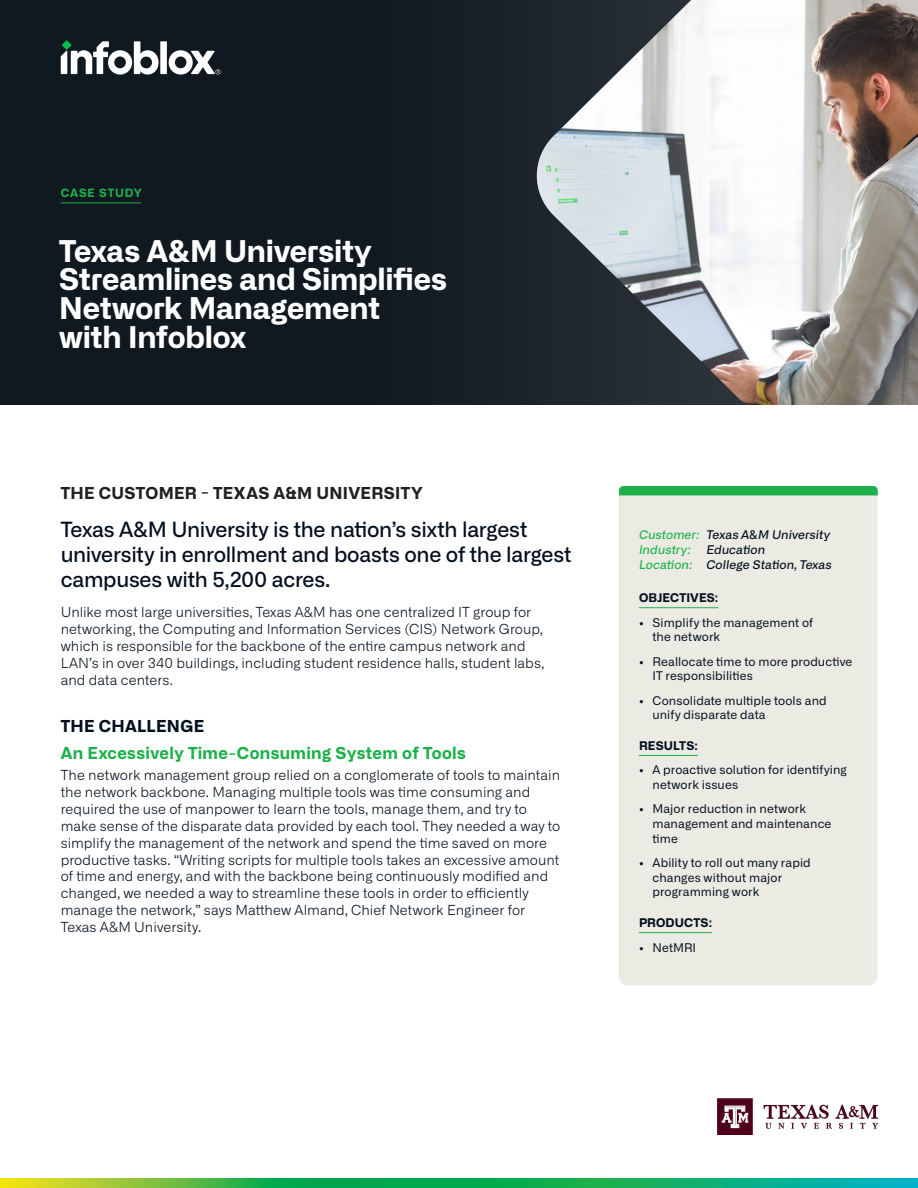
<style>
.page{position:relative;width:918px;height:1188px;background:#fff}
.page>*{position:absolute;margin:0;border:0;box-sizing:border-box;transform-origin:0 0}
.Title{font:700 30px/28.8px "Alliance No.2";letter-spacing:-.005em;color:#fff}
.Intro_sub_title{font:500 21px/24.8px "Alliance No.1";letter-spacing:-.015em;color:#030f1e}
.Heading_Level_1{font:700 16.5px "Alliance No.2";letter-spacing:.02em;color:#1eb14b}
.Intro_Title{font:700 16.5px "Alliance No.2";letter-spacing:.015em;color:#231f20}
.Section{font:700 16.5px "Alliance No.2";letter-spacing:.015em;color:#030f1e}
.Body_text{font:300 13.8px/16.8px "Alliance No.1";letter-spacing:.005em;color:#030f1e}
.t1{font:12px/14.7px "Alliance No.1";letter-spacing:.01em;color:#030f1e}
.t2{font:italic 500 12px/15px "Alliance No.2";letter-spacing:.01em;color:#030f1e;text-align:center}
.t3{font:italic 500 12px/15px "Alliance No.2";letter-spacing:.01em;color:#1eb14b}
.Side-bar_Section{font:700 12px "Alliance No.2";letter-spacing:.01em;color:#030f1e}
.t4{font:700 11.55px "Alliance No.2";letter-spacing:.065em;color:#1eb14b}
.s1{font-family:"Alliance No.1"}
.s2{color:#030f1e}
.s3{font-family:"Alliance No.1";font-style:normal;color:#030f1e}
.s4{color:#1eb14b}
</style>
<div class="page">
<svg style="left:0;top:1179px;width:918px;height:9px;background:#2eb45c"></svg>
<div style="left:0;top:0;width:918px;height:405px;background:#101820"></div>
<img style="left:535px;top:0;width:383px;height:405px">
<div style="left:160px;top:41px;width:7px;height:33px;background:#fff"></div>
<svg style="left:169px;top:50px;width:52px;height:24px"></svg>
<svg style="left:61px;top:41px;width:98px;height:33px"></svg>
<hr style="left:61px;top:203px;width:80px;height:1px;background:#1eb14b">
<div style="left:619px;top:495px;width:259px;height:491px;background:#ebebe4"></div>
<hr style="left:639px;top:607px;width:79px;height:1px;background:#1eb14b">
<hr style="left:639px;top:755px;width:59px;height:1px;background:#1eb14b">
<hr style="left:639px;top:932px;width:73px;height:1px;background:#1eb14b">
<div style="left:619px;top:486px;width:259px;height:9px;background:#1eb14b"></div>
<img style="left:718px;top:1098px;width:160px;height:36px">
<p class="t4" style="left:61px;top:185px;width:83px">CASE STUDY</p>
<p class="Title" style="left:59px;top:236px;width:389px">Texas A<span class="s1">&amp;</span>M University<br>Streamlines and Simplifies<br>Network Management with Infoblox</p>
<p class="Intro_Title" style="left:61px;top:482px;width:364px">THE CUSTOMER - TEXAS A&amp;M UNIVERSITY</p>
<p class="Intro_sub_title" style="left:61px;top:517px;width:512px">Texas A&amp;M University is the nation’s sixth largest university in enrollment and boasts one of the largest campuses with 5,200 acres.</p>
<p class="Body_text" style="left:61px;top:604px;width:485px">Unlike most large universities, Texas A&amp;M has one centralized IT group for networking, the Computing and Information Services (CIS) Network Group, which is responsible for the backbone of the entire campus network and LAN’s in over 340 buildings, including student residence halls, student labs, and data centers.</p>
<p class="Section" style="left:61px;top:715px;width:145px">THE CHALLENGE</p>
<p class="Heading_Level_1" style="left:61px;top:742px;width:407px">An Excessively Time-Consuming System of Tools</p>
<p class="Body_text" style="left:61px;top:767px;width:501px">The network management group relied on a conglomerate of tools to maintain the network backbone. Managing multiple tools was time consuming and required the use of manpower to learn the tools, manage them, and try to make sense of the disparate data provided by each tool. They needed a way to simplify the management of the network and spend the time saved on more productive tasks. “Writing scripts for multiple tools takes an excessive amount of time and energy, and with the backbone being continuously modified and changed, we needed a way to streamline these tools in order to efficiently manage the network,” says Matthew Almand, Chief Network Engineer for Texas A&amp;M University.</p>
<p class="t3" style="left:639px;top:527px;width:193px">Customer: <span class="s2">Texas A</span><span class="s3">&amp;</span><span class="s2">M University<br></span>Industry:</p>
<p class="t2" style="left:639px;top:542px;width:194px">Education<br><span class="s4">Location:</span> College Station, Texas</p>
<p class="Side-bar_Section" style="left:639px;top:590px;width:81px">OBJECTIVES:</p>
<p class="t1" style="left:652px;top:615px;width:162px;text-indent:-14px">• Simplify the management of the network</p>
<p class="t1" style="left:652px;top:654px;width:201px;text-indent:-14px">• Reallocate time to more productive<br>IT responsibilities</p>
<p class="t1" style="left:652px;top:693px;width:176px;text-indent:-14px">• Consolidate multiple tools and unify disparate data</p>
<p class="Side-bar_Section" style="left:639px;top:738px;width:60px">RESULTS:</p>
<p class="t1" style="left:652px;top:763px;width:196px;text-indent:-14px">• A proactive solution for identifying network issues</p>
<p class="t1" style="left:652px;top:802px;width:180px;text-indent:-14px">• Major reduction in network management and maintenance time</p>
<p class="t1" style="left:652px;top:855px;width:160px;text-indent:-14px">• Ability to roll out many rapid changes without major programming work</p>
<p class="Side-bar_Section" style="left:639px;top:915px;width:75px">PRODUCTS:</p>
<p class="t1" style="left:639px;top:940px;width:59px">• NetMRI</p>
</div>
